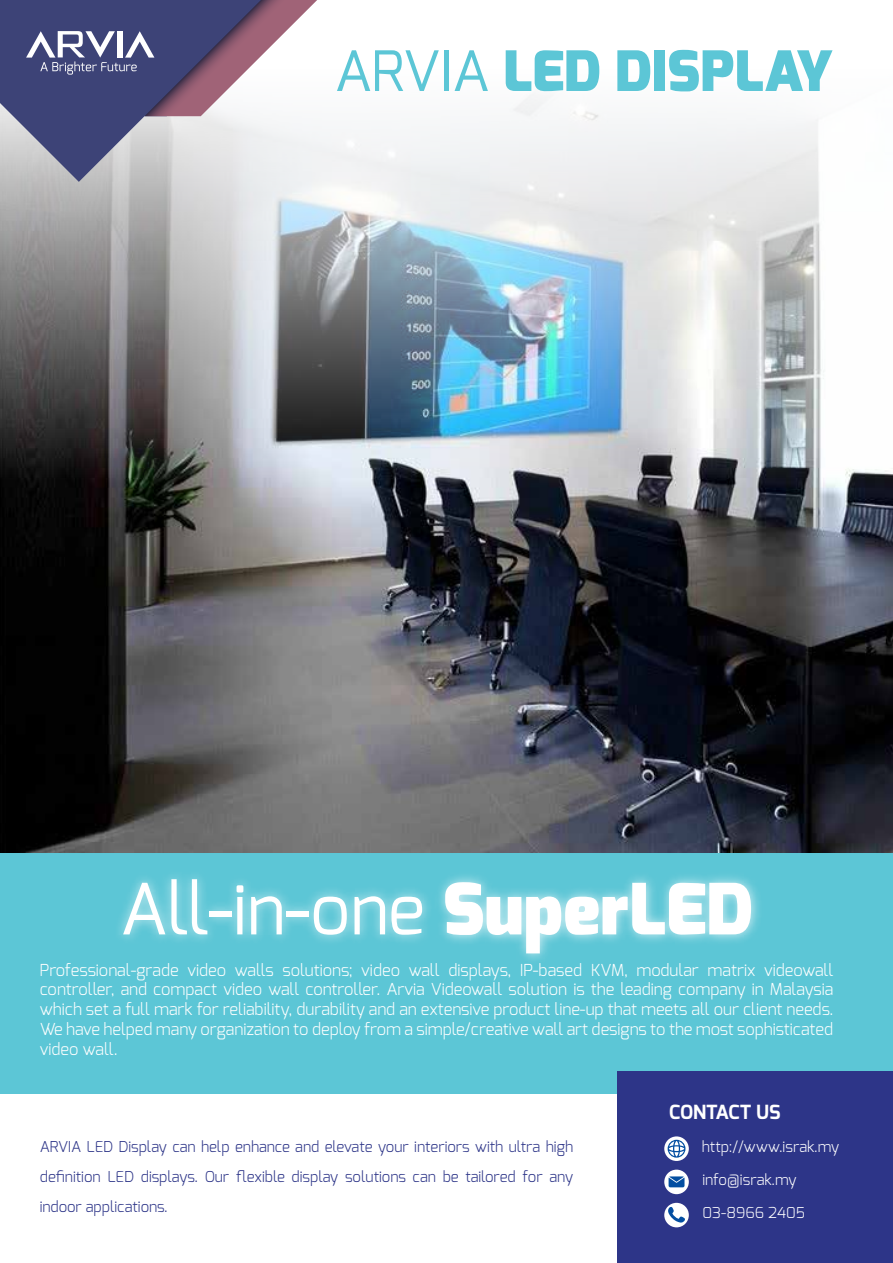
<style>
.page{position:relative;width:893px;height:1263px;background:#fff}
.page>*{position:absolute;margin:0;border:0;box-sizing:border-box;transform-origin:0 0}
.t1{font:70.5px "Exo";color:#fff}
.t2{font:900 55.5px "Exo";color:#5cc6d6}
.t3{font:700 19.5px "Exo";color:#fff}
.t4{font:300 16.5px/19.8px "Exo";letter-spacing:-.005em;color:#fff;text-align:justify}
.t5{font:300 15px/30px "Exo";letter-spacing:-.005em;color:#2d3588;text-align:justify}
.t6{font:300 15px "Exo";color:#fff}
.s1{font-weight:400}
.s2{font-weight:900}
</style>
<div class="page">
<img style="left:0;top:487px;width:893px;height:367px">
<img style="left:0;top:121px;width:893px;height:366px">
<div style="left:0;top:854px;width:893px;height:240px;background:#5cc6d6"></div>
<div style="left:618px;top:1071px;width:275px;height:192px;background:#2d3588"></div>
<img style="left:119px;top:876px;width:640px;height:84px">
<svg style="left:664px;top:1136px;width:25px;height:25px"></svg>
<svg style="left:668px;top:1140px;width:17px;height:18px"></svg>
<div style="left:664px;top:1203px;width:25px;height:24px;background:#fff;border-radius:50%"></div>
<svg style="left:668px;top:1207px;width:17px;height:16px"></svg>
<svg style="left:664px;top:1169px;width:25px;height:25px"></svg>
<svg style="left:669px;top:1176px;width:15px;height:11px"></svg>
<svg style="left:0;top:0;width:288px;height:182px;background:#a7a9ba"></svg>
<svg style="left:26px;top:0;width:291px;height:116px"></svg>
<h2 class="t2" style="left:334px;top:35px;width:500px"><span class="s1">ARVIA</span> LED DISPLAY</h2>
<h1 class="t1" style="left:120px;top:864px;width:635px">All-in-one <span class="s2">SuperLED</span></h1>
<p class="t4" style="left:40px;top:960px;width:795px">Professional-grade video walls solutions; video wall displays, IP-based KVM, modular matrix videowall controller, and compact video wall controller. Arvia Videowall solution is the leading company in Malaysia which set a full mark for reliability, durability and an extensive product line-up that meets all our client needs.<br>We have helped many organization to deploy from a simple/creative wall art designs to the most sophisticated video wall.</p>
<p class="t5" style="left:40px;top:1131px;width:535px">ARVIA LED Display can help enhance and elevate your interiors with ultra high definition LED displays. Our flexible display solutions can be tailored for any indoor applications.</p>
<p class="t3" style="left:669px;top:1099px;width:113px">CONTACT US</p>
<p class="t6" style="left:702px;top:1137px;width:139px">http://www.israk.my</p>
<p class="t6" style="left:702px;top:1170px;width:96px">info@israk.my</p>
<p class="t6" style="left:702px;top:1203px;width:104px">03-8966 2405</p>
</div>
